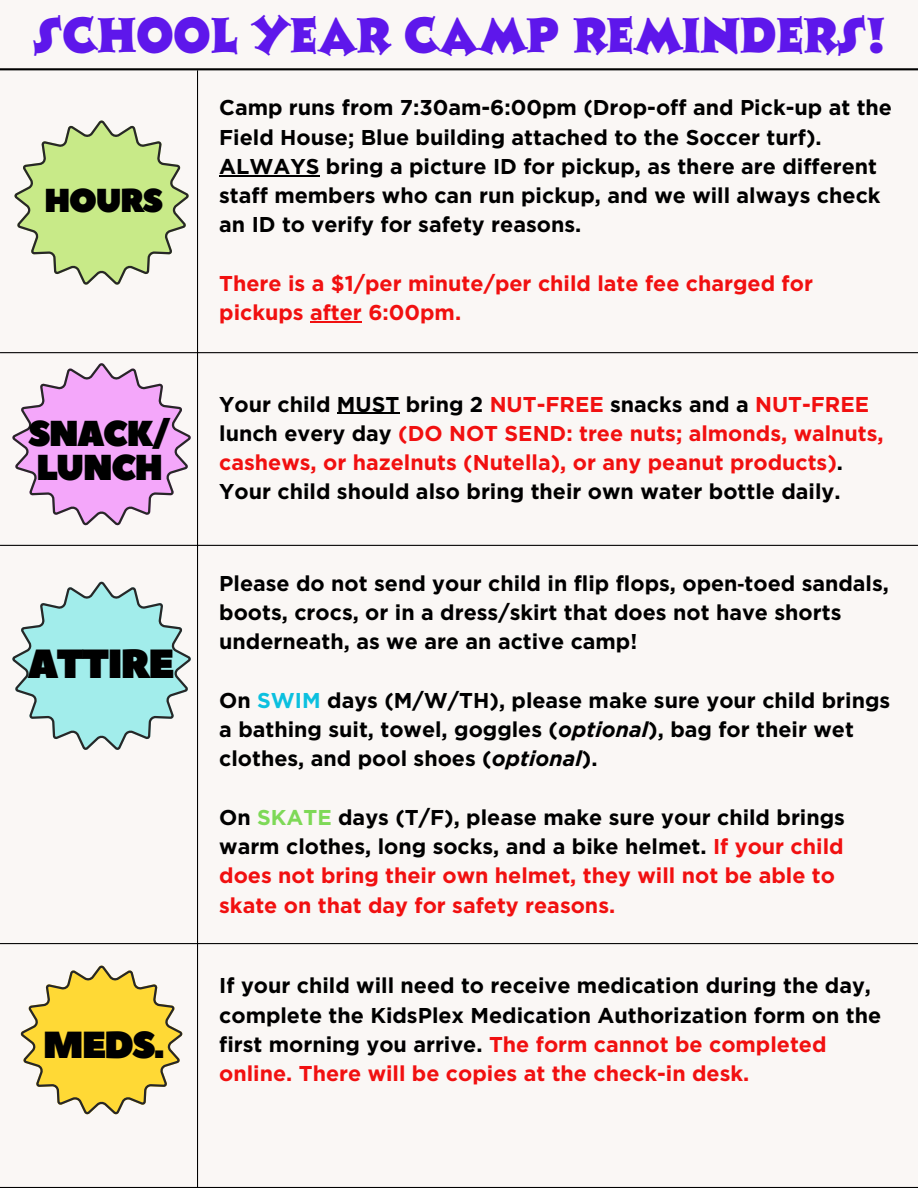
<style>
.page{position:relative;width:918px;height:1188px;background:#faf7f5}
.page>*{position:absolute;margin:0;border:0;box-sizing:border-box;transform-origin:0 0}
.t1{font:48px "Ashley Crawford Std";color:#5e17eb}
.t2{font:40.65px "Peace Sans";letter-spacing:-.055em;color:#000}
.t3{font:37.65px "Peace Sans";color:#000}
.t4{font:36px/34.8px "Peace Sans";letter-spacing:-.055em;color:#000}
.t5{font:33.15px "Peace Sans";letter-spacing:-.055em;color:#000}
.t6{font:700 21.45px/29.2px "Gotham";color:#000}
.t7{font:700 21.45px/29.2px "Gotham";color:#f11010}
.s1{color:#000}
.s2{font-family:"Noto Sans"}
.s3{color:#0cc0df}
.s4{font-style:italic}
.s5{color:#7ed957}
.s6{color:#f11010}
</style>
<div class="page">
<hr style="left:219px;top:175px;width:100px;height:1px;background:#000">
<hr style="left:310px;top:321px;width:52px;height:1px;background:#f11010">
<hr style="left:337px;top:413px;width:62px;height:1px;background:#000">
<hr style="left:197px;top:70px;width:1px;height:1117px;background:#000">
<hr style="left:0;top:352px;width:918px;height:1px;background:#000">
<hr style="left:0;top:545px;width:918px;height:1px;background:#000">
<hr style="left:0;top:943px;width:918px;height:1px;background:#000">
<hr style="left:0;top:1187px;width:918px;height:1px;background:#000">
<hr style="left:0;top:68px;width:918px;height:2px;background:#000">
<svg style="left:14px;top:120px;width:175px;height:165px"></svg>
<svg style="left:12px;top:363px;width:179px;height:162px"></svg>
<svg style="left:12px;top:582px;width:179px;height:168px"></svg>
<svg style="left:21px;top:966px;width:161px;height:148px"></svg>
<p class="t1" style="left:33px;top:15px;width:854px">SCHOOL YEAR CAMP REMINDERS!</p>
<p class="t5" style="left:44px;top:179px;width:121px">HOURS</p>
<p class="t4" style="left:28px;top:417px;width:144px">SNACK/<br>LUNCH</p>
<h2 class="t2" style="left:28px;top:637px;width:148px">ATTIRE</h2>
<h2 class="t3" style="left:43px;top:1020px;width:123px">MEDS.</h2>
<h1 class="t6" style="left:219px;top:93px;width:674px">Camp runs from 7:30am-6:00pm (Drop-off and Pick-up at the Field House; Blue building attached to the Soccer turf).<br>ALWAYS bring a picture ID for pickup, as there are different staff members who can run pickup, and we will always check an ID to verify for safety reasons.</h1>
<p class="t7" style="left:219px;top:269px;width:595px">There is a $1/per minute/per child late fee charged for pickups after 6:00pm.</p>
<p class="t7" style="left:219px;top:389px;width:666px"><span class="s1">Your child MUST bring 2</span> NUT-FREE <span class="s1">snacks and a</span> NUT-FREE <span class="s1">lunch every day</span> (DO NOT SEND: tree nuts; almonds, walnuts, cashews, or hazelnuts (Nutella), or any peanut products)<span class="s1">.<br>Your child should also bring their own water bottle daily.</span></p>
<p class="t6" style="left:219px;top:569px;width:671px">Please do not send your child in flip flops, open<span class="s2">‐</span>toed sandals, boots, crocs, or in a dress/skirt that does not have shorts underneath, as we are an active camp!</p>
<p class="t6" style="left:219px;top:686px;width:673px">On <span class="s3">SWIM</span> days (M/W/TH), please make sure your child brings a bathing suit, towel, goggles (<span class="s4">optional</span>), bag for their wet clothes, and pool shoes (<span class="s4">optional</span>).</p>
<p class="t7" style="left:219px;top:803px;width:627px"><span class="s1">On</span> <span class="s5">SKATE</span> <span class="s1">days (T/F), please make sure your child brings warm clothes, long socks, and a bike helmet.</span> If your child does not bring their own helmet, they will not be able to skate on that day for safety reasons.</p>
<p class="t6" style="left:219px;top:971px;width:664px">If your child will need to receive medication during the day, complete the KidsPlex Medication Authorization form on the first morning you arrive. <span class="s6">The form cannot be completed online. There will be copies at the check-in desk.</span></p>
</div>
